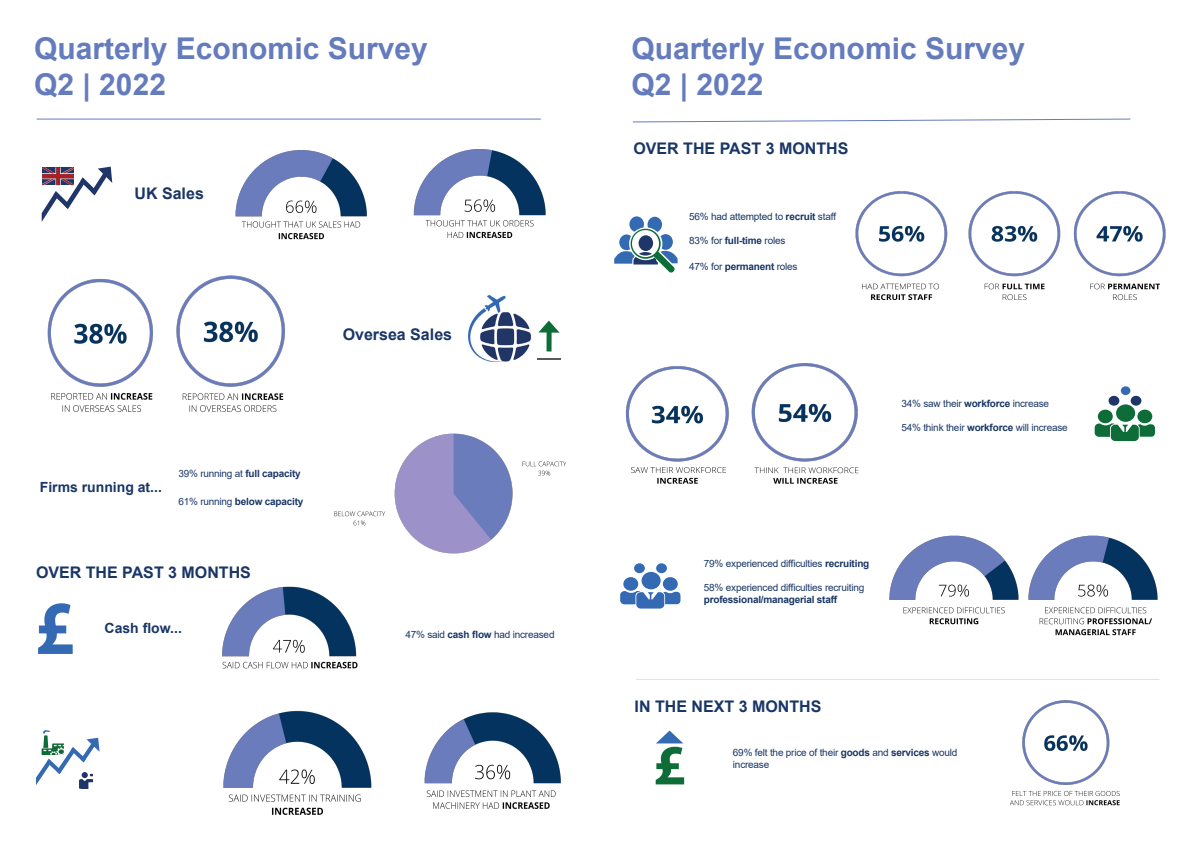
<style>
.page{position:relative;width:1191px;height:842px;background:#fff}
.page>*{position:absolute;margin:0;border:0;box-sizing:border-box;transform-origin:0 0}
.t1{font:700 76.6px "Myriad Pro";color:#336ab3}
.t2{font:700 57px "Myriad Pro";color:#0e6c38;scale:1.09 1}
.t3{font:700 30px "Arial";color:#647bbd}
.t4{font:700 16px "Arial";color:#193666}
.t5{font:700 14px "Arial";color:#193666}
.t6{font:10px "Arial";letter-spacing:-.02em;color:#193666}
.t7{font:700 10px "Arial";letter-spacing:-.02em;color:#193666}
.t8{font:10px "Arial";letter-spacing:-.02em;color:#1b3768}
.t9{font:700 10px "Arial";letter-spacing:-.02em;color:#1b3768}
.s1{font-weight:700}
.s2{font-weight:400}
</style>
<div class="page">
<svg style="left:614px;top:216px;width:63px;height:57px"></svg>
<svg style="left:42px;top:167px;width:70px;height:54px"></svg>
<div style="left:546px;top:330px;width:5px;height:22px;background:#0e6c38"></div>
<svg style="left:538px;top:321px;width:21px;height:12px"></svg>
<svg style="left:537px;top:358px;width:23px;height:1px"></svg>
<img style="left:468px;top:296px;width:63px;height:65px">
<div style="left:1116px;top:404px;width:19px;height:18px;background:#0e6c38;border-radius:50%"></div>
<div style="left:1097px;top:410px;width:15px;height:13px;background:#0e6c38;border-radius:50%"></div>
<div style="left:1137px;top:410px;width:15px;height:13px;background:#0e6c38;border-radius:50%"></div>
<svg style="left:1094px;top:423px;width:61px;height:18px"></svg>
<div style="left:1108px;top:396px;width:11px;height:10px;background:#1f3668;border-radius:50%"></div>
<div style="left:1130px;top:396px;width:11px;height:10px;background:#1f3668;border-radius:50%"></div>
<div style="left:1120px;top:386px;width:10px;height:9px;background:#346ab2;border-radius:50%"></div>
<hr style="left:636px;top:679px;width:523px;height:1px;background:#585b5c">
<img style="left:1010px;top:700px;width:110px;height:106px">
<svg style="left:656px;top:730px;width:27px;height:13px"></svg>
<img style="left:334px;top:433px;width:231px;height:121px">
<img style="left:855px;top:191px;width:311px;height:110px">
<img style="left:889px;top:535px;width:269px;height:101px">
<div style="left:641px;top:572px;width:19px;height:17px;background:#336ab3;border-radius:50%"></div>
<div style="left:623px;top:577px;width:15px;height:14px;background:#336ab3;border-radius:50%"></div>
<div style="left:663px;top:577px;width:15px;height:14px;background:#336ab3;border-radius:50%"></div>
<svg style="left:620px;top:591px;width:60px;height:17px"></svg>
<div style="left:634px;top:563px;width:11px;height:10px;background:#336ab3;border-radius:50%"></div>
<div style="left:656px;top:563px;width:11px;height:10px;background:#336ab3;border-radius:50%"></div>
<img style="left:79px;top:785px;width:10px;height:4px">
<svg style="left:36px;top:730px;width:64px;height:55px"></svg>
<hr style="left:37px;top:119px;width:504px;height:1px;background:#647bbd">
<img style="left:235px;top:150px;width:132px;height:90px">
<img style="left:47px;top:275px;width:238px;height:137px">
<img style="left:222px;top:586px;width:136px;height:83px">
<img style="left:223px;top:710px;width:149px;height:105px">
<img style="left:403px;top:118px;width:143px;height:121px">
<img style="left:625px;top:364px;width:234px;height:120px">
<svg style="left:632px;top:118px;width:499px;height:5px"></svg>
<img style="left:424px;top:712px;width:137px;height:97px">
<p class="t3" style="left:34px;top:28px;width:395px">Quarterly Economic Survey</p>
<p class="t3" style="left:34px;top:64px;width:133px">Q2 | 2022</p>
<p class="t4" style="left:134px;top:182px;width:71px">UK Sales</p>
<p class="t4" style="left:343px;top:323px;width:111px">Oversea Sales</p>
<p class="t5" style="left:40px;top:477px;width:124px">Firms running at...</p>
<p class="t8" style="left:178px;top:466px;width:124px">39% running at <span class="s1">full capacity</span></p>
<p class="t9" style="left:178px;top:495px;width:127px"><span class="s2">61% running</span> below capacity</p>
<p class="t4" style="left:36px;top:561px;width:216px">OVER THE PAST 3 MONTHS</p>
<h1 class="t1" style="left:34px;top:578px;width:44px">£</h1>
<p class="t5" style="left:105px;top:618px;width:79px">Cash flow...</p>
<p class="t6" style="left:405px;top:628px;width:151px">47% said <span class="s1">cash flow</span> had increased</p>
<p class="t3" style="left:631px;top:27px;width:395px">Quarterly Economic Survey</p>
<p class="t3" style="left:631px;top:63px;width:133px">Q2 | 2022</p>
<p class="t4" style="left:633px;top:137px;width:216px">OVER THE PAST 3 MONTHS</p>
<p class="t6" style="left:689px;top:209px;width:149px">56% had attempted to <span class="s1">recruit</span> staff</p>
<p class="t6" style="left:689px;top:233px;width:98px">83% for <span class="s1">full-time</span> roles</p>
<p class="t6" style="left:689px;top:260px;width:110px">47% for <span class="s1">permanent</span> roles</p>
<p class="t6" style="left:901px;top:397px;width:149px">34% saw their <span class="s1">workforce</span> increase</p>
<p class="t6" style="left:901px;top:421px;width:168px">54% think their <span class="s1">workforce</span> will increase</p>
<p class="t6" style="left:704px;top:556px;width:167px">79% experienced difficulties <span class="s1">recruiting</span></p>
<p class="t6" style="left:704px;top:580px;width:162px">58% experienced difficulties recruiting</p>
<p class="t7" style="left:704px;top:592px;width:135px">professional/managerial staff</p>
<p class="t4" style="left:634px;top:695px;width:188px">IN THE NEXT 3 MONTHS</p>
<h2 class="t2" style="left:652px;top:728px;width:33px">£</h2>
<p class="t6" style="left:733px;top:746px;width:226px">69% felt the price of their <span class="s1">goods</span> and <span class="s1">services</span> would</p>
<p class="t6" style="left:733px;top:758px;width:38px">increase</p>
</div>
